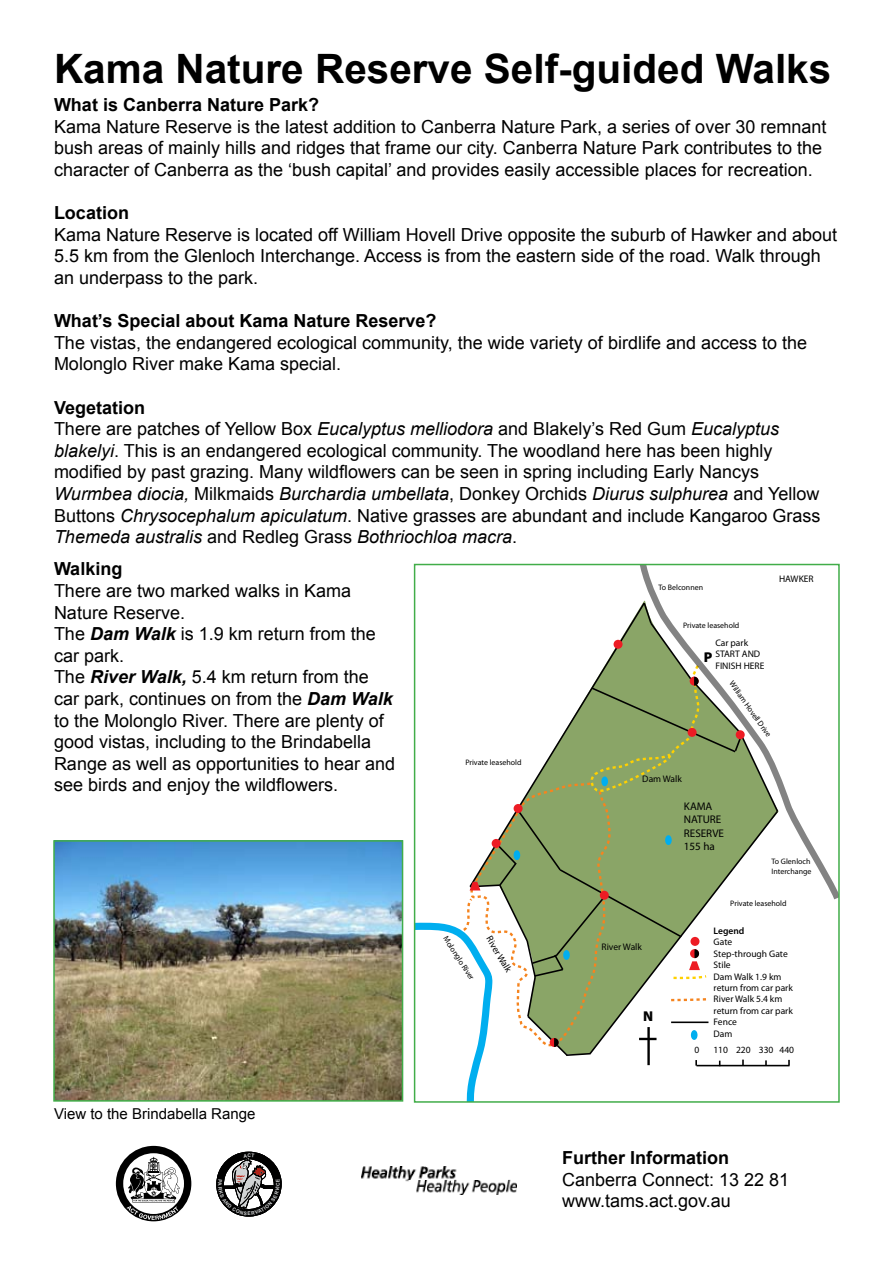
<style>
.page{position:relative;width:893px;height:1263px;background:#fff}
.page>*{position:absolute;margin:0;border:0;box-sizing:border-box;transform-origin:0 0}
.t1{font:700 40.5px "Arial";color:#000}
.t2{font:18px/21.6px "Arial";color:#000}
.t3{font:700 18px "Arial";color:#000}
.t4{font:15px "Arial";color:#000}
.t5{font:900 14.25px "Myriad Pro";color:#000}
.t6{font:11.1px/13.4px "Myriad Pro";color:#000}
.t7{font:9.45px/11.4px "Myriad Pro";color:#000}
.t8{font:600 9.45px "Myriad Pro";color:#000}
.t9{font:7.95px/9.4px "Myriad Pro";color:#000}
.t10{font:700 5.1px "Arial";color:#d1d3d4}
.s1{font-weight:700}
.s2{font-style:italic}
.s3{font-weight:700;font-style:italic}
</style>
<div class="page">
<img style="left:362px;top:1166px;width:154px;height:28px">
<img style="left:56px;top:843px;width:344px;height:256px">
<div style="left:53px;top:840px;width:350px;height:262px;border:2px solid #41ad49"></div>
<hr style="left:696px;top:1065px;width:93px;height:1px;background:#000">
<svg style="left:640px;top:567px;width:197px;height:332px"></svg>
<svg style="left:417px;top:601px;width:363px;height:499px"></svg>
<div style="left:414px;top:564px;width:426px;height:539px;border:2px solid #41ad49"></div>
<svg style="left:116px;top:1146px;width:75px;height:75px"></svg>
<svg style="left:216px;top:1151px;width:66px;height:66px"></svg>
<h1 class="t1" style="left:54px;top:43px;width:779px">Kama Nature Reserve Self-guided Walks</h1>
<p class="t3" style="left:54px;top:93px;width:267px">What is Canberra Nature Park?</p>
<p class="t2" style="left:54px;top:116px;width:774px">Kama Nature Reserve is the latest addition to Canberra Nature Park, a series of over 30 remnant bush areas of mainly hills and ridges that frame our city. Canberra Nature Park contributes to the character of Canberra as the ‘bush capital’ and provides easily accessible places for recreation.</p>
<p class="t3" style="left:54px;top:201px;width:77px">Location</p>
<p class="t2" style="left:54px;top:224px;width:784px">Kama Nature Reserve is located off William Hovell Drive opposite the suburb of Hawker and about<br>5.5 km from the Glenloch Interchange. Access is from the eastern side of the road. Walk through an underpass to the park.</p>
<p class="t3" style="left:54px;top:309px;width:384px">What’s Special about Kama Nature Reserve?</p>
<p class="t2" style="left:54px;top:332px;width:755px">The vistas, the endangered ecological community, the wide variety of birdlife and access to the<br>Molonglo River make Kama special.</p>
<p class="t2" style="left:54px;top:397px;width:768px"><span class="s1">Vegetation<br></span>There are patches of Yellow Box <span class="s2">Eucalyptus melliodora</span> and Blakely’s Red Gum <span class="s2">Eucalyptus blakelyi</span>. This is an endangered ecological community. The woodland here has been highly modified by past grazing. Many wildflowers can be seen in spring including Early Nancys <span class="s2">Wurmbea diocia,</span> Milkmaids <span class="s2">Burchardia umbellata</span>, Donkey Orchids <span class="s2">Diurus sulphurea</span> and Yellow Buttons <span class="s2">Chrysocephalum apiculatum</span>. Native grasses are abundant and include Kangaroo Grass <span class="s2">Themeda australis</span> and Redleg Grass <span class="s2">Bothriochloa macra</span>.</p>
<p class="t3" style="left:54px;top:557px;width:70px">Walking</p>
<p class="t2" style="left:54px;top:580px;width:343px">There are two marked walks in Kama Nature Reserve.<br>The <span class="s3">Dam Walk</span> is 1.9 km return from the car park.<br>The <span class="s3">River Walk,</span> 5.4 km return from the car park, continues on from the <span class="s3">Dam Walk </span>to the Molonglo River. There are plenty of good vistas, including to the Brindabella Range as well as opportunities to hear and see birds and enjoy the wildflowers.</p>
<p class="t7" style="left:779px;top:573px;width:36px">HAWKER</p>
<p class="t9" style="left:658px;top:583px;width:46px">To Belconnen</p>
<p class="t9" style="left:683px;top:620px;width:58px">Private leasehold</p>
<p class="t7" style="left:715px;top:637px;width:51px">Car park<br>START AND<br>FINISH HERE</p>
<p class="t5" style="left:704px;top:649px;width:10px">P</p>
<p class="t9" style="left:735px;top:679px;width:68px;rotate:55deg">William Hovell Drive</p>
<p class="t9" style="left:465px;top:757px;width:58px">Private leasehold</p>
<p class="t7" style="left:642px;top:773px;width:41px">Dam Walk</p>
<p class="t6" style="left:684px;top:799px;width:42px">KAMA<br>NATURE<br>RESERVE<br>155 ha</p>
<p class="t9" style="left:771px;top:857px;width:42px">To Glenloch<br>Interchange</p>
<p class="t4" style="left:54px;top:1104px;width:203px">View to the Brindabella Range</p>
<p class="t10" style="left:247px;top:1152px;width:5px">C</p>
<p class="t10" style="left:223px;top:1182px;width:5px;rotate:90deg">A</p>
<p class="t10" style="left:275px;top:1186px;width:5px;rotate:-90deg">C</p>
<p class="t9" style="left:449px;top:934px;width:52px;rotate:57deg">Molonglo River</p>
<p class="t7" style="left:494px;top:934px;width:42px;rotate:59deg">River Walk</p>
<p class="t7" style="left:601px;top:941px;width:42px">River Walk</p>
<p class="t5" style="left:643px;top:1008px;width:12px">N</p>
<p class="t9" style="left:730px;top:898px;width:58px">Private leasehold</p>
<p class="t8" style="left:714px;top:925px;width:32px">Legend</p>
<p class="t7" style="left:714px;top:936px;width:81px">Gate<br>Step-through Gate<br>Stile<br>Dam Walk 1.9 km return from car park<br>River Walk 5.4 km return from car park<br>Fence<br>Dam</p>
<p class="t7" style="left:694px;top:1043px;width:6px">0</p>
<p class="t7" style="left:713px;top:1043px;width:82px">110 220 330 440</p>
<p class="t3" style="left:562px;top:1146px;width:169px">Further Information</p>
<p class="t2" style="left:562px;top:1169px;width:229px">Canberra Connect: 13 22 81 www.tams.act.gov.au</p>
</div>
